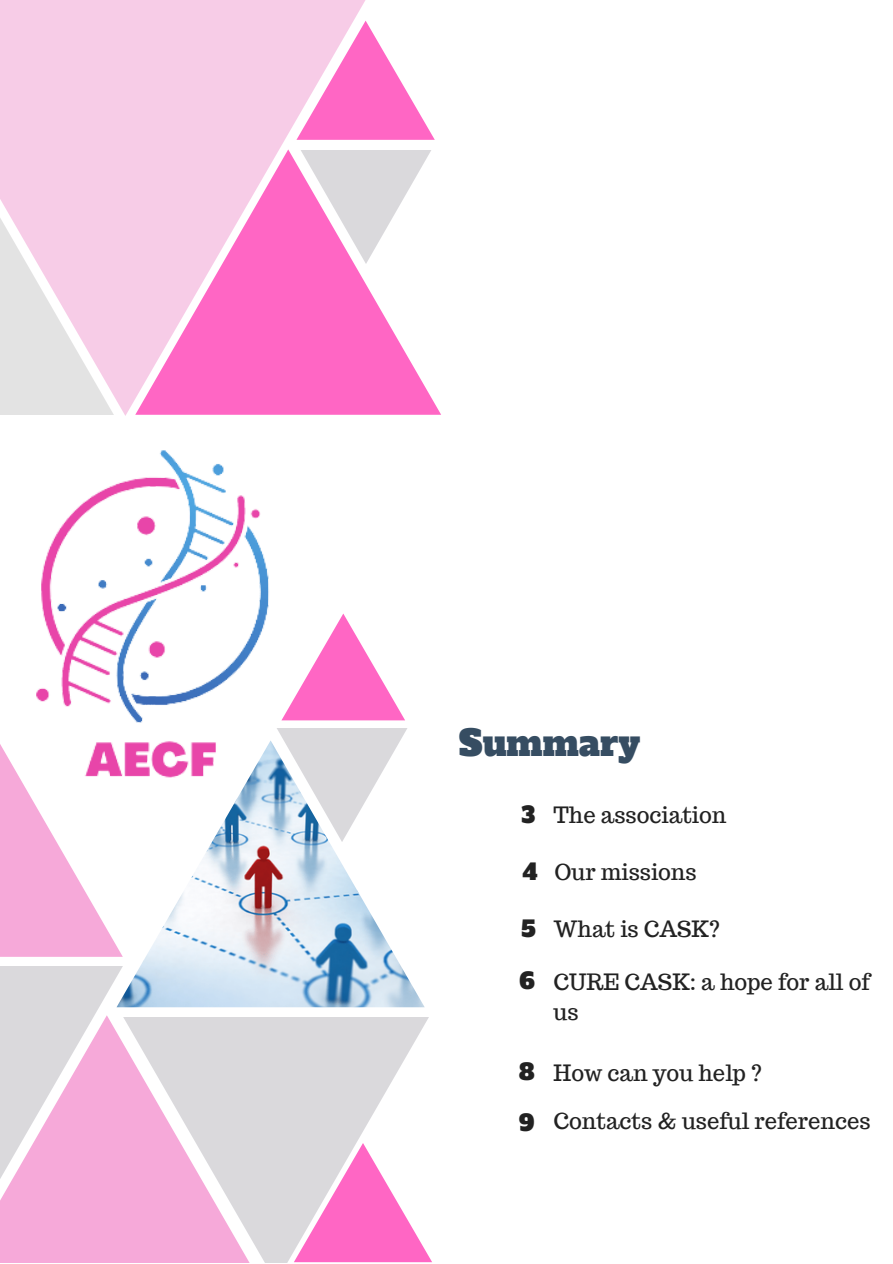
<style>
.page{position:relative;width:893px;height:1264px;background:#fff}
.page>*{position:absolute;margin:0;border:0;box-sizing:border-box;transform-origin:0 0}
.t1{font:34.65px "Alfa Slab One";color:#364d62}
.t2{font:22.05px/30.3px "Trocchi";color:#222}
.t3{font:22.05px "Alfa Slab One";color:#222}
</style>
<div class="page">
<div style="left:0;top:1230px;width:123px;height:32px;background:#f6a9d9"></div>
<svg style="left:0;top:966px;width:123px;height:264px;background:#ebc3dd"></svg>
<svg style="left:0;top:744px;width:116px;height:212px"></svg>
<svg style="left:378px;top:305px;width:63px;height:109px"></svg>
<svg style="left:123px;top:1017px;width:306px;height:245px;background:#e5d2e0"></svg>
<svg style="left:0;top:0;width:378px;height:415px;background:#f9addc"></svg>
<img style="left:116px;top:789px;width:308px;height:218px">
<svg style="left:0;top:150px;width:114px;height:264px;background:#f0d8e7"></svg>
<svg style="left:300px;top:150px;width:131px;height:114px"></svg>
<svg style="left:296px;top:21px;width:139px;height:119px"></svg>
<svg style="left:276px;top:728px;width:132px;height:114px"></svg>
<svg style="left:294px;top:1143px;width:138px;height:119px"></svg>
<svg style="left:307px;top:613px;width:98px;height:107px"></svg>
<img style="left:4px;top:450px;width:303px;height:339px">
<p class="t1" style="left:459px;top:720px;width:183px">Summary</p>
<p class="t3" style="left:521px;top:800px;width:15px">3</p>
<p class="t3" style="left:522px;top:857px;width:17px">4</p>
<p class="t3" style="left:521px;top:913px;width:16px">5</p>
<p class="t3" style="left:519px;top:966px;width:17px">6</p>
<p class="t2" style="left:553px;top:800px;width:175px">The association</p>
<p class="t2" style="left:554px;top:856px;width:144px">Our missions</p>
<p class="t2" style="left:553px;top:913px;width:168px">What is CASK?</p>
<p class="t2" style="left:553px;top:966px;width:318px">CURE CASK: a hope for all of us</p>
<p class="t3" style="left:519px;top:1057px;width:17px">8</p>
<p class="t3" style="left:519px;top:1107px;width:17px">9</p>
<p class="t2" style="left:553px;top:1057px;width:210px">How can you help ?</p>
<p class="t2" style="left:553px;top:1105px;width:319px">Contacts &amp; useful references</p>
</div>
